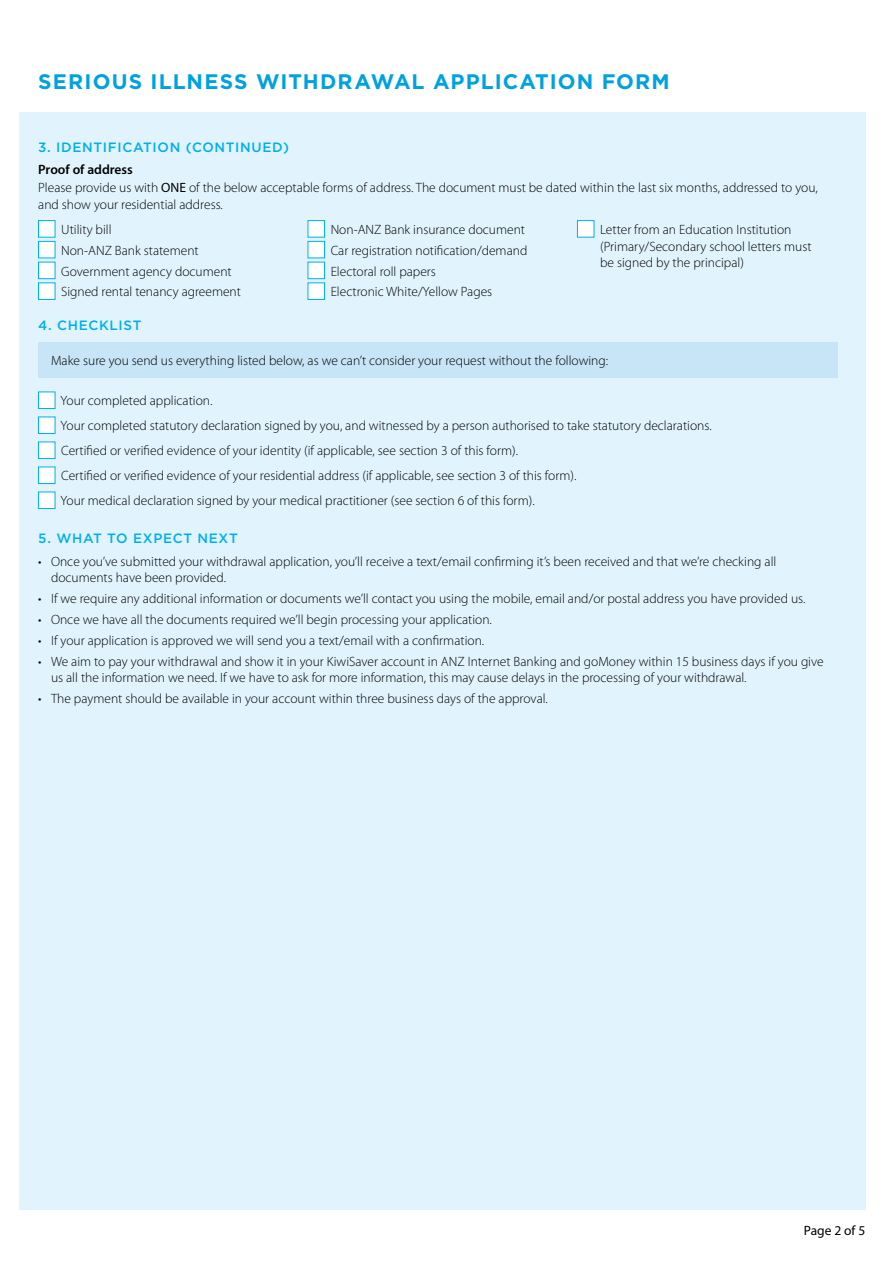
<style>
.page{position:relative;width:893px;height:1263px;background:#fff}
.page>*{position:absolute;margin:0;border:0;box-sizing:border-box;transform-origin:0 0}
.t1{font:700 21px "Gotham";letter-spacing:.05em;color:#00a1e0}
._15_Form_Body_9_11_B{font:300 13.5px/16.5px "Myriad Pro";color:#000}
._15_Form_Body_9_11{font:300 13.5px/16.5px "Myriad Pro";color:#000}
._15_Form_Checkbox_Bo{font:300 13.5px/16.5px "Myriad Pro";color:#000}
._15_Form_Head_2_Goth{font:500 13.5px "Gotham";letter-spacing:.05em;color:#00aeef}
._15_Form_Head_3_9_11{font:600 13.5px "Myriad Pro";color:#000}
.t2{font:13.5px "Myriad Pro";color:#000}
.s1{font-weight:400}
</style>
<div class="page">
<div style="left:19px;top:113px;width:846px;height:1097px;background:#e1f4fd"></div>
<div style="left:38px;top:220px;width:17px;height:17px;background:#fff;border:1px solid #00aeef"></div>
<div style="left:38px;top:241px;width:17px;height:17px;background:#fff;border:1px solid #00aeef"></div>
<div style="left:38px;top:262px;width:17px;height:17px;background:#fff;border:1px solid #00aeef"></div>
<div style="left:38px;top:283px;width:17px;height:17px;background:#fff;border:1px solid #00aeef"></div>
<div style="left:308px;top:220px;width:17px;height:17px;background:#fff;border:1px solid #00aeef"></div>
<div style="left:308px;top:241px;width:17px;height:17px;background:#fff;border:1px solid #00aeef"></div>
<div style="left:308px;top:262px;width:17px;height:17px;background:#fff;border:1px solid #00aeef"></div>
<div style="left:308px;top:283px;width:17px;height:17px;background:#fff;border:1px solid #00aeef"></div>
<div style="left:577px;top:220px;width:17px;height:17px;background:#fff;border:1px solid #00aeef"></div>
<div style="left:38px;top:342px;width:800px;height:36px;background:#c7e5f6"></div>
<div style="left:38px;top:392px;width:17px;height:17px;background:#fff;border:1px solid #00aeef"></div>
<div style="left:38px;top:417px;width:17px;height:17px;background:#fff;border:1px solid #00aeef"></div>
<div style="left:38px;top:442px;width:17px;height:17px;background:#fff;border:1px solid #00aeef"></div>
<div style="left:38px;top:467px;width:17px;height:17px;background:#fff;border:1px solid #00aeef"></div>
<div style="left:38px;top:492px;width:17px;height:17px;background:#fff;border:1px solid #00aeef"></div>
<h1 class="t1" style="left:38px;top:69px;width:633px">SERIOUS ILLNESS WITHDRAWAL APPLICATION FORM</h1>
<p class="_15_Form_Head_2_Goth" style="left:38px;top:139px;width:252px">3. IDENTIFICATION (CONTINUED)</p>
<p class="_15_Form_Head_3_9_11" style="left:38px;top:161px;width:96px">Proof of address</p>
<p class="_15_Form_Body_9_11" style="left:38px;top:180px;width:781px">Please provide us with <span class="s1">ONE</span> of the below acceptable forms of address. The document must be dated within the last six months, addressed to you, and show your residential address.</p>
<p class="_15_Form_Checkbox_Bo" style="left:61px;top:221px;width:52px">Utility bill</p>
<p class="_15_Form_Checkbox_Bo" style="left:61px;top:242px;width:139px">Non-ANZ Bank statement</p>
<p class="_15_Form_Checkbox_Bo" style="left:61px;top:263px;width:172px">Government agency document</p>
<p class="_15_Form_Checkbox_Bo" style="left:61px;top:283px;width:181px">Signed rental tenancy agreement</p>
<p class="_15_Form_Checkbox_Bo" style="left:600px;top:221px;width:213px">Letter from an Education Institution (Primary/Secondary school letters must be signed by the principal)</p>
<p class="_15_Form_Checkbox_Bo" style="left:331px;top:221px;width:196px">Non-ANZ Bank insurance document</p>
<p class="_15_Form_Checkbox_Bo" style="left:331px;top:242px;width:198px">Car registration notification/demand</p>
<p class="_15_Form_Checkbox_Bo" style="left:331px;top:263px;width:107px">Electoral roll papers</p>
<p class="_15_Form_Checkbox_Bo" style="left:331px;top:283px;width:163px">Electronic White/Yellow Pages</p>
<p class="_15_Form_Head_2_Goth" style="left:38px;top:317px;width:105px">4. CHECKLIST</p>
<p class="_15_Form_Body_9_11" style="left:51px;top:352px;width:559px">Make sure you send us everything listed below, as we can’t consider your request without the following:</p>
<p class="_15_Form_Body_9_11" style="left:60px;top:392px;width:154px">Your completed application.</p>
<p class="_15_Form_Body_9_11" style="left:60px;top:417px;width:653px">Your completed statutory declaration signed by you, and witnessed by a person authorised to take statutory declarations.</p>
<p class="_15_Form_Body_9_11" style="left:61px;top:442px;width:458px">Certified or verified evidence of your identity (if applicable, see section 3 of this form).</p>
<p class="_15_Form_Body_9_11" style="left:61px;top:467px;width:517px">Certified or verified evidence of your residential address (if applicable, see section 3 of this form).</p>
<p class="_15_Form_Body_9_11" style="left:60px;top:492px;width:476px">Your medical declaration signed by your medical practitioner (see section 6 of this form).</p>
<p class="_15_Form_Head_2_Goth" style="left:38px;top:531px;width:201px">5. WHAT TO EXPECT NEXT</p>
<p class="_15_Form_Body_9_11_B" style="left:51px;top:553px;width:727px;text-indent:-13px">• Once you’ve submitted your withdrawal application, you’ll receive a text/email confirming it’s been received and that we’re checking all documents have been provided.</p>
<p class="_15_Form_Body_9_11_B" style="left:38px;top:590px;width:769px">• If we require any additional information or documents we’ll contact you using the mobile, email and/or postal address you have provided us.</p>
<p class="_15_Form_Body_9_11_B" style="left:38px;top:611px;width:455px">• Once we have all the documents required we’ll begin processing your application.</p>
<p class="_15_Form_Body_9_11_B" style="left:38px;top:632px;width:447px">• If your application is approved we will send you a text/email with a confirmation.</p>
<p class="_15_Form_Body_9_11_B" style="left:51px;top:653px;width:774px;text-indent:-13px">• We aim to pay your withdrawal and show it in your KiwiSaver account in ANZ Internet Banking and goMoney within 15 business days if you give us all the information we need. If we have to ask for more information, this may cause delays in the processing of your withdrawal.</p>
<p class="_15_Form_Body_9_11_B" style="left:38px;top:690px;width:511px">• The payment should be available in your account within three business days of the approval.</p>
<p class="t2" style="left:804px;top:1222px;width:63px">Page 2 of 5</p>
</div>
